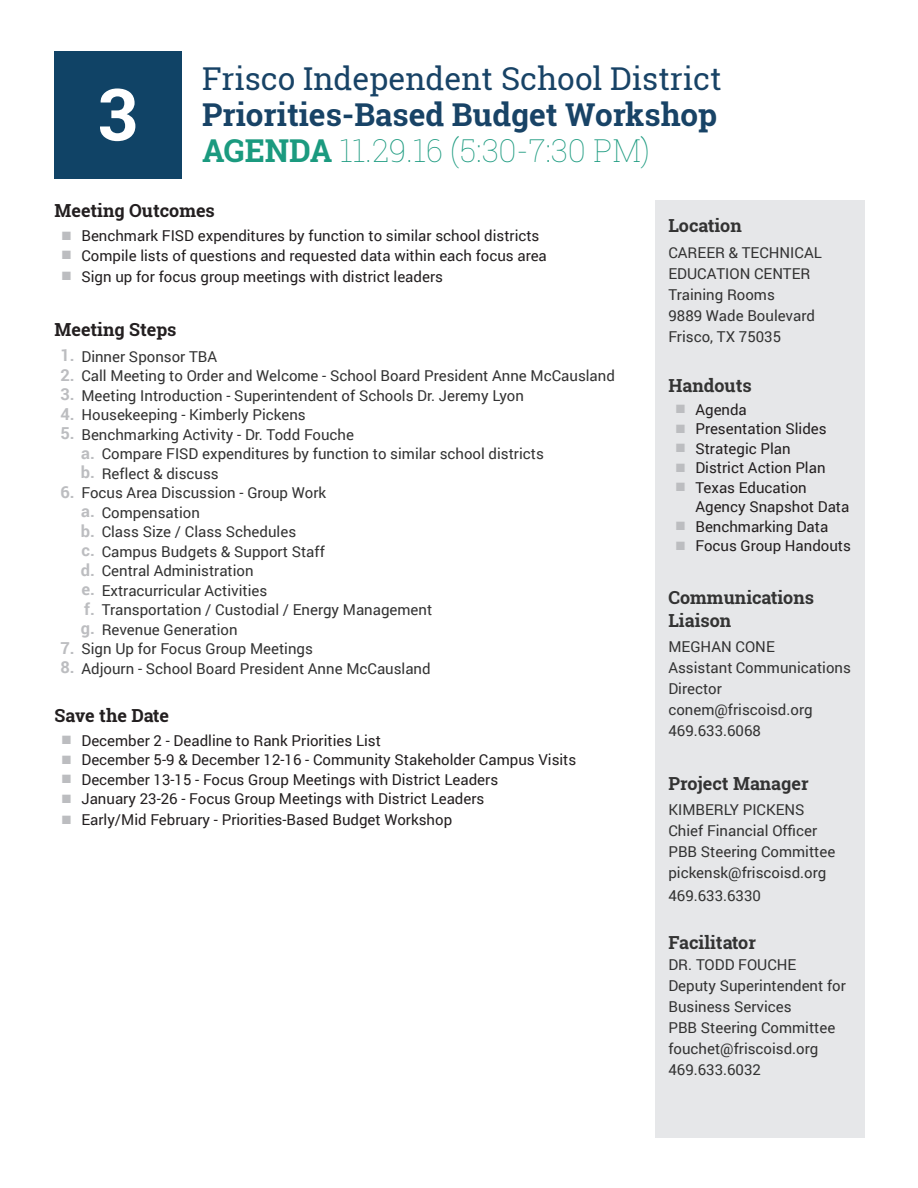
<style>
.page{position:relative;width:918px;height:1188px;background:#fff}
.page>*{position:absolute;margin:0;border:0;box-sizing:border-box;transform-origin:0 0}
.t1{font:700 72px "Roboto";color:#fff}
.t2{font:31.5px/36px "Roboto Slab";color:#184366}
.Name{font:700 18px/22.5px "Roboto Slab";color:#333}
.t3{font:700 18px "Roboto Slab";color:#231f20}
.Name-2{font:15px/21px "Roboto";color:#333}
.t4{font:15px/19.5px "Roboto";color:#231f20}
.s1{font-weight:700}
.s2{font-weight:700;color:#1b9a7f}
.s3{font-weight:100;color:#1b9a7f}
.s4{font-family:"Arial";font-weight:900;font-size:18px;color:#bcbdc0}
.s5{font-weight:700;font-size:16.5px;color:#bcbdc0}
</style>
<div class="page">
<div style="left:655px;top:200px;width:209px;height:937px;background:#e6e7e9"></div>
<div style="left:54px;top:51px;width:128px;height:128px;background:#104366"></div>
<p class="t2" style="left:202px;top:61px;width:521px">Frisco Independent School District<br><span class="s1">Priorities-Based Budget Workshop<br></span><span class="s2">AGENDA</span> <span class="s3">11.29.16 (5:30-7:30 PM)</span></p>
<p class="t3" style="left:54px;top:199px;width:162px">Meeting Outcomes</p>
<p class="t4" style="left:61px;top:226px;width:480px"><span class="s4">■</span> Benchmark FISD expenditures by function to similar school districts</p>
<p class="t4" style="left:61px;top:245px;width:487px"><span class="s4">■</span> Compile lists of questions and requested data within each focus area</p>
<p class="t4" style="left:61px;top:266px;width:383px"><span class="s4">■</span> Sign up for focus group meetings with district leaders</p>
<p class="t3" style="left:54px;top:317px;width:124px">Meeting Steps</p>
<p class="Name-2" style="left:60px;top:345px;width:158px"><span class="s5">1.</span> Dinner Sponsor TBA</p>
<p class="Name-2" style="left:60px;top:365px;width:556px"><span class="s5">2.</span> Call Meeting to Order and Welcome - School Board President Anne McCausland</p>
<p class="Name-2" style="left:60px;top:384px;width:465px"><span class="s5">3.</span> Meeting Introduction - Superintendent of Schools Dr. Jeremy Lyon</p>
<p class="Name-2" style="left:60px;top:404px;width:247px"><span class="s5">4.</span> Housekeeping - Kimberly Pickens</p>
<p class="Name-2" style="left:60px;top:423px;width:295px"><span class="s5">5.</span> Benchmarking Activity - Dr. Todd Fouche</p>
<p class="Name-2" style="left:81px;top:443px;width:464px"><span class="s5">a.</span> Compare FISD expenditures by function to similar school districts</p>
<p class="Name-2" style="left:81px;top:462px;width:139px"><span class="s5">b.</span> Reflect &amp; discuss</p>
<p class="Name-2" style="left:60px;top:482px;width:267px"><span class="s5">6.</span> Focus Area Discussion - Group Work</p>
<p class="Name-2" style="left:81px;top:501px;width:120px"><span class="s5">a.</span> Compensation</p>
<p class="Name-2" style="left:81px;top:521px;width:217px"><span class="s5">b.</span> Class Size / Class Schedules</p>
<p class="Name-2" style="left:82px;top:540px;width:245px"><span class="s5">c.</span> Campus Budgets &amp; Support Staff</p>
<p class="Name-2" style="left:81px;top:560px;width:174px"><span class="s5">d.</span> Central Administration</p>
<p class="Name-2" style="left:81px;top:579px;width:187px"><span class="s5">e.</span> Extracurricular Activities</p>
<p class="Name-2" style="left:84px;top:599px;width:349px"><span class="s5">f.</span> Transportation / Custodial / Energy Management</p>
<p class="Name-2" style="left:81px;top:618px;width:158px"><span class="s5">g.</span> Revenue Generation</p>
<p class="Name-2" style="left:60px;top:638px;width:254px"><span class="s5">7.</span> Sign Up for Focus Group Meetings</p>
<p class="Name-2" style="left:60px;top:657px;width:372px"><span class="s5">8.</span> Adjourn - School Board President Anne McCausland</p>
<p class="t3" style="left:54px;top:703px;width:116px">Save the Date</p>
<p class="t4" style="left:61px;top:730px;width:321px"><span class="s4">■</span> December 2 - Deadline to Rank Priorities List</p>
<p class="t4" style="left:61px;top:750px;width:517px"><span class="s4">■</span> December 5-9 &amp; December 12-16 - Community Stakeholder Campus Visits</p>
<p class="t4" style="left:61px;top:769px;width:438px"><span class="s4">■</span> December 13-15 - Focus Group Meetings with District Leaders</p>
<p class="t4" style="left:61px;top:789px;width:425px"><span class="s4">■</span> January 23-26 - Focus Group Meetings with District Leaders</p>
<p class="t4" style="left:61px;top:810px;width:392px"><span class="s4">■</span> Early/Mid February - Priorities-Based Budget Workshop</p>
<p class="t1" style="left:98px;top:64px;width:43px">3</p>
<p class="Name" style="left:668px;top:214px;width:75px">Location</p>
<p class="Name-2" style="left:668px;top:241px;width:155px">CAREER &amp; TECHNICAL<br>EDUCATION CENTER</p>
<p class="Name-2" style="left:668px;top:283px;width:148px">Training Rooms<br>9889 Wade Boulevard<br>Frisco, TX 75035</p>
<p class="Name" style="left:668px;top:374px;width:85px">Handouts</p>
<p class="t4" style="left:675px;top:399px;width:73px"><span class="s4">■</span> Agenda</p>
<p class="t4" style="left:675px;top:419px;width:153px"><span class="s4">■</span> Presentation Slides</p>
<p class="t4" style="left:675px;top:438px;width:117px"><span class="s4">■</span> Strategic Plan</p>
<p class="t4" style="left:675px;top:458px;width:152px"><span class="s4">■</span> District Action Plan</p>
<p class="t4" style="left:695px;top:477px;width:155px;text-indent:-20px"><span class="s4">■</span> Texas Education<br>Agency Snapshot Data</p>
<p class="t4" style="left:675px;top:516px;width:155px"><span class="s4">■</span> Benchmarking Data</p>
<p class="t4" style="left:675px;top:536px;width:177px"><span class="s4">■</span> Focus Group Handouts</p>
<p class="Name" style="left:668px;top:586px;width:147px">Communications<br>Liaison</p>
<p class="Name-2" style="left:668px;top:636px;width:108px">MEGHAN CONE</p>
<p class="Name-2" style="left:668px;top:657px;width:184px">Assistant Communications<br>Director conem@friscoisd.org<br>469.633.6068</p>
<p class="Name" style="left:668px;top:772px;width:142px">Project Manager</p>
<p class="Name-2" style="left:668px;top:799px;width:138px">KIMBERLY PICKENS</p>
<p class="Name-2" style="left:668px;top:820px;width:168px">Chief Financial Officer<br>PBB Steering Committee pickensk@friscoisd.org</p>
<p class="Name-2" style="left:668px;top:884px;width:94px">469.633.6330</p>
<p class="Name" style="left:668px;top:931px;width:89px">Facilitator</p>
<p class="Name-2" style="left:668px;top:953px;width:129px">DR. TODD FOUCHE</p>
<p class="Name-2" style="left:668px;top:974px;width:179px">Deputy Superintendent for<br>Business Services<br>PBB Steering Committee fouchet@friscoisd.org<br>469.633.6032</p>
</div>
